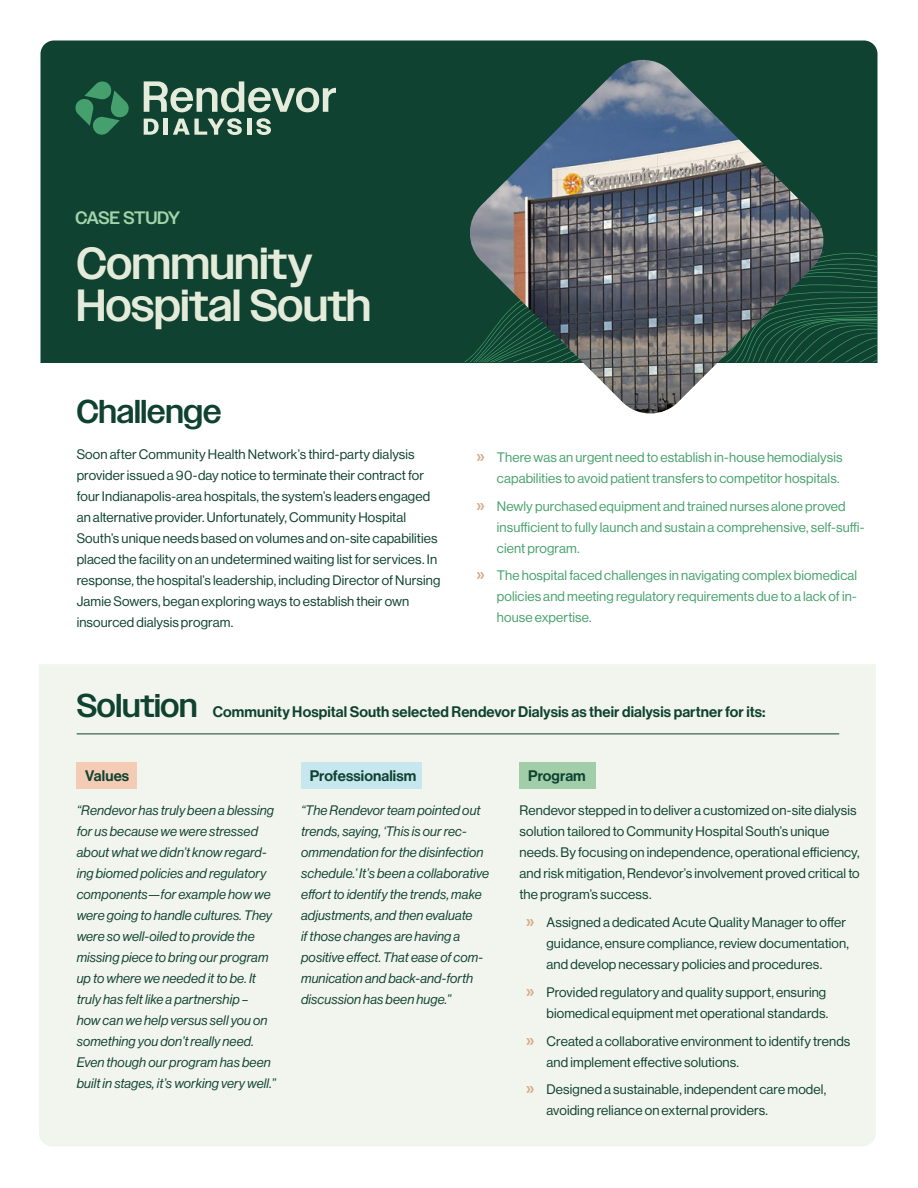
<style>
.page{position:relative;width:918px;height:1188px;background:#fff}
.page>*{position:absolute;margin:0;border:0;box-sizing:border-box;transform-origin:0 0}
.t1{font:500 45px/42px "Owners";letter-spacing:.005em;color:#e5ebdb}
.t2{font:500 33px "Owners";letter-spacing:.005em;color:#0f4230}
.t3{font:500 18px "Owners";letter-spacing:-.015em;color:#a1d4ab}
.t4{font:15px "N Haas Grotesk DS Pro 65 Md";letter-spacing:.01em;color:#0f4230}
.t5{font:13.5px/21px "N Haas Grotesk DS Pro 55 Rg";letter-spacing:.01em;color:#0f4230}
.t6{font:13.5px/21px "N Haas Grotesk DS Pro 56 It";letter-spacing:.01em;color:#0f4230}
.t7{font:13.5px/21px "N Haas Grotesk DS Pro 55 Rg";letter-spacing:.01em;color:#48a16d;text-align:right}
.s1{font-family:"Myriad Pro";font-weight:700;font-size:18px;color:#d4aa87}
</style>
<div class="page">
<div style="left:40px;top:40px;width:838px;height:323px;background:#0f4230"></div>
<div style="left:39px;top:664px;width:837px;height:482px;background:#f2f5ed"></div>
<svg style="left:75px;top:81px;width:55px;height:54px;background:#256949"></svg>
<svg style="left:144px;top:81px;width:192px;height:31px;background:#668775"></svg>
<svg style="left:144px;top:119px;width:15px;height:16px"></svg>
<hr style="left:164px;top:119px;width:4px;height:16px;background:#e5ecdb">
<svg style="left:173px;top:118px;width:69px;height:17px"></svg>
<hr style="left:247px;top:119px;width:4px;height:16px;background:#e5ecdb">
<svg style="left:256px;top:118px;width:15px;height:17px"></svg>
<svg style="left:420px;top:268px;width:458px;height:95px;background:#134935"></svg>
<img style="left:466px;top:60px;width:361px;height:354px">
<hr style="left:77px;top:734px;width:762px;height:1px;background:#0f4230">
<div style="left:77px;top:762px;width:60px;height:27px;background:#f4ccb6"></div>
<div style="left:520px;top:762px;width:76px;height:27px;background:#a1cea9"></div>
<div style="left:301px;top:762px;width:121px;height:27px;background:#c7e7ee"></div>
<p class="t3" style="left:75px;top:207px;width:106px">CASE STUDY</p>
<p class="t1" style="left:77px;top:242px;width:296px">Community<br>Hospital South</p>
<p class="t2" style="left:77px;top:393px;width:146px">Challenge</p>
<p class="t5" style="left:77px;top:444px;width:365px">Soon after Community Health Network’s third-party dialysis provider issued a 90-day notice to terminate their contract for four Indianapolis-area hospitals, the system’s leaders engaged an alternative provider. Unfortunately, Community Hospital South’s unique needs based on volumes and on-site capabilities placed the facility on an undetermined waiting list for services. In response, the hospital’s leadership, including Director of Nursing Jamie Sowers, began exploring ways to establish their own insourced dialysis program.</p>
<p class="t7" style="left:477px;top:447px;width:367px"><span class="s1">»</span> There was an urgent need to establish in-house hemodialysis capabilities to avoid patient transfers to competitor hospitals.</p>
<p class="t7" style="left:497px;top:495px;width:369px;text-align:left;text-indent:-20px"><span class="s1">»</span> Newly purchased equipment and trained nurses alone proved insufficient to fully launch and sustain a comprehensive, self-suffi&shy;cient program.</p>
<p class="t7" style="left:497px;top:565px;width:362px;text-align:justify;text-indent:-20px"><span class="s1">»</span> The hospital faced challenges in navigating complex biomedical policies and meeting regulatory requirements due to a lack of in&shy;house expertise.</p>
<p class="t2" style="left:77px;top:687px;width:122px">Solution</p>
<p class="t4" style="left:213px;top:703px;width:554px">Community Hospital South selected Rendevor Dialysis as their dialysis partner for its:</p>
<p class="t4" style="left:85px;top:767px;width:45px">Values</p>
<p class="t4" style="left:310px;top:767px;width:108px">Professionalism</p>
<p class="t4" style="left:528px;top:767px;width:59px">Program</p>
<p class="t6" style="left:77px;top:800px;width:200px">“Rendevor has truly been a blessing for us because we were stressed about what we didn’t know regard&shy;ing biomed policies and regulatory components—for example how we were going to handle cultures. They were so well-oiled to provide the missing piece to bring our program up to where we needed it to be. It truly has felt like a partnership – how can we help versus sell you on something you don’t really need.<br>Even though our program has been built in stages, it’s working very well.”</p>
<p class="t6" style="left:301px;top:800px;width:189px">“The Rendevor team pointed out trends, saying, ‘This is our rec&shy;ommendation for the disinfection schedule.’ It’s been a collaborative effort to identify the trends, make adjustments, and then evaluate<br>if those changes are having a positive effect. That ease of com&shy;munication and back-and-forth discussion has been huge.”</p>
<p class="t5" style="left:520px;top:800px;width:342px">Rendevor stepped in to deliver a customized on-site dialysis solution tailored to Community Hospital South’s unique needs. By focusing on independence, operational efficiency, and risk mitigation, Rendevor’s involvement proved critical to the program’s success.</p>
<p class="t5" style="left:547px;top:912px;width:304px;text-indent:-20px"><span class="s1">»</span> Assigned a dedicated Acute Quality Manager to offer guidance, ensure compliance, review documentation, and develop necessary policies and procedures.</p>
<p class="t5" style="left:526px;top:982px;width:304px;text-align:right"><span class="s1">»</span> Provided regulatory and quality support, ensuring biomedical equipment met operational standards.</p>
<p class="t5" style="left:547px;top:1030px;width:305px;text-indent:-20px"><span class="s1">»</span> Created a collaborative environment to identify trends and implement effective solutions.</p>
<p class="t5" style="left:547px;top:1079px;width:281px;text-indent:-20px"><span class="s1">»</span> Designed a sustainable, independent care model, avoiding reliance on external providers.</p>
</div>
